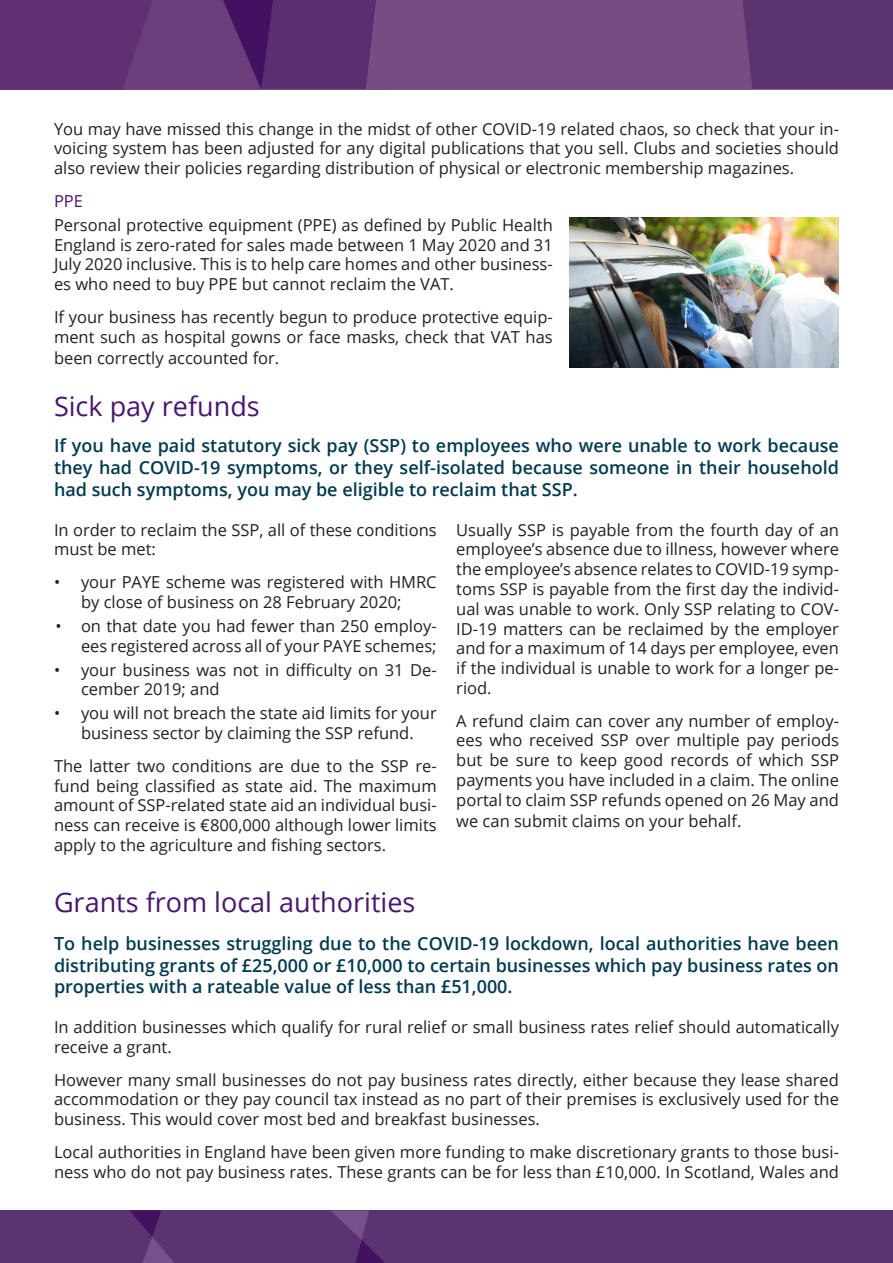
<style>
.page{position:relative;width:893px;height:1263px;background:#fff}
.page>*{position:absolute;margin:0;border:0;box-sizing:border-box;transform-origin:0 0}
.t1{font:27px "Open Sans";color:#48166d}
.t2{font:600 18px/21.6px "Open Sans";color:#003a4f;text-align:justify}
.t3{font:16.5px/19.8px "Open Sans";color:#231f20;text-align:justify}
.t4{font:16.5px "Open Sans";color:#48166d}
</style>
<div class="page">
<div style="left:0;top:1210px;width:893px;height:53px;background:#5a3370"></div>
<svg style="left:130px;top:1210px;width:44px;height:53px"></svg>
<svg style="left:331px;top:1210px;width:54px;height:53px"></svg>
<img style="left:570px;top:217px;width:269px;height:150px">
<div style="left:387px;top:0;width:506px;height:90px;background:#5a3370"></div>
<svg style="left:0;top:0;width:752px;height:90px;background:#6a3e7b"></svg>
<p class="t3" style="left:54px;top:118px;width:786px">You may have missed this change in the midst of other COVID-19 related chaos, so check that your in&shy;voicing system has been adjusted for any digital publications that you sell. Clubs and societies should also review their policies regarding distribution of physical or electronic membership magazines.</p>
<p class="t4" style="left:54px;top:189px;width:31px">PPE</p>
<p class="t3" style="left:54px;top:215px;width:500px">Personal protective equipment (PPE) as defined by Public Health England is zero-rated for sales made between 1 May 2020 and 31<br>July 2020 inclusive. This is to help care homes and other business&shy;es who need to buy PPE but cannot reclaim the VAT.</p>
<p class="t3" style="left:54px;top:306px;width:500px">If your business has recently begun to produce protective equip&shy;ment such as hospital gowns or face masks, check that VAT has</p>
<p class="t3" style="left:54px;top:348px;width:227px">been correctly accounted for.</p>
<p class="t1" style="left:54px;top:388px;width:207px">Sick pay refunds</p>
<p class="t2" style="left:54px;top:435px;width:786px">If you have paid statutory sick pay (SSP) to employees who were unable to work because they had COVID-19 symptoms, or they self-isolated because someone in their household had such symptoms, you may be eligible to reclaim that SSP.</p>
<p class="t3" style="left:54px;top:519px;width:384px">In order to reclaim the SSP, all of these conditions must be met:</p>
<p class="t3" style="left:54px;top:572px;width:384px;text-align:center">• your PAYE scheme was registered with HMRC by close of business on 28 February 2020;</p>
<p class="t3" style="left:55px;top:615px;width:383px;text-align:right">• on that date you had fewer than 250 employ&shy;ees registered across all of your PAYE schemes;</p>
<p class="t3" style="left:81px;top:659px;width:357px;text-indent:-27px">• your business was not in difficulty on 31 De&shy;cember 2019; and</p>
<p class="t3" style="left:54px;top:703px;width:384px;text-align:center">• you will not breach the state aid limits for your business sector by claiming the SSP refund.</p>
<p class="t3" style="left:54px;top:755px;width:384px">The latter two conditions are due to the SSP re&shy;fund being classified as state aid. The maximum amount of SSP-related state aid an individual busi&shy;ness can receive is €800,000 although lower limits apply to the agriculture and fishing sectors.</p>
<p class="t1" style="left:54px;top:883px;width:363px">Grants from local authorities</p>
<p class="t3" style="left:456px;top:519px;width:384px">Usually SSP is payable from the fourth day of an employee’s absence due to illness, however where the employee’s absence relates to COVID-19 symp&shy;toms SSP is payable from the first day the individ&shy;ual was unable to work. Only SSP relating to COV-ID-19 matters can be reclaimed by the employer and for a maximum of 14 days per employee, even if the individual is unable to work for a longer pe&shy;riod.</p>
<p class="t3" style="left:456px;top:710px;width:384px">A refund claim can cover any number of employ&shy;ees who received SSP over multiple pay periods but be sure to keep good records of which SSP payments you have included in a claim. The online portal to claim SSP refunds opened on 26 May and</p>
<p class="t3" style="left:456px;top:811px;width:287px">we can submit claims on your behalf.</p>
<p class="t2" style="left:54px;top:932px;width:786px">To help businesses struggling due to the COVID-19 lockdown, local authorities have been distributing grants of £25,000 or £10,000 to certain businesses which pay business rates on properties with a rateable value of less than £51,000.</p>
<p class="t3" style="left:54px;top:1017px;width:786px">In addition businesses which qualify for rural relief or small business rates relief should automatically receive a grant.</p>
<p class="t3" style="left:54px;top:1069px;width:786px">However many small businesses do not pay business rates directly, either because they lease shared accommodation or they pay council tax instead as no part of their premises is exclusively used for the business. This would cover most bed and breakfast businesses.</p>
<p class="t3" style="left:54px;top:1141px;width:786px">Local authorities in England have been given more funding to make discretionary grants to those busi&shy;ness who do not pay business rates. These grants can be for less than £10,000. In Scotland, Wales and</p>
</div>
